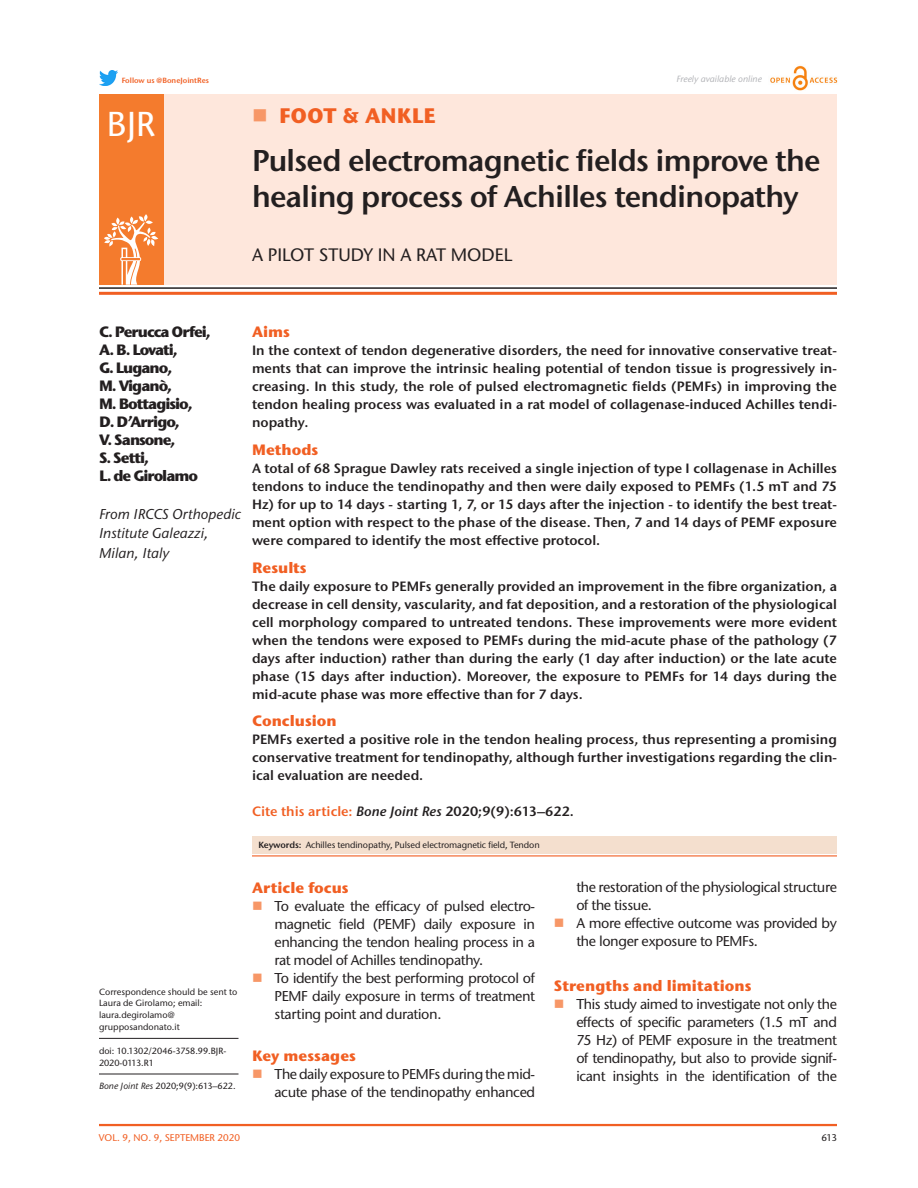
<style>
.page{position:relative;width:918px;height:1188px;background:#fff}
.page>*{position:absolute;margin:0;border:0;box-sizing:border-box;transform-origin:0 0}
.t1{font:500 34.5px "Stone Sans ITC Pro";color:#fff}
.t2{font:600 30px/36px "Stone Sans ITC Pro";letter-spacing:-.025em;color:#231f20}
.t3{font:700 21px "Stone Sans ITC Pro";color:#f15f23}
.t4{font:500 18px "Stone Sans ITC Pro";color:#231f20}
.t5{font:700 15px/18px "Stone Sans ITC Pro";letter-spacing:-.07em;color:#231f20}
.t6{font:700 15px "Stone Sans ITC Pro";color:#f15f23}
.t7{font:500 14.25px/18px "Stone Sans ITC Pro";letter-spacing:-.025em;color:#231f20}
.t8{font:italic 500 14.25px/19.5px "Stone Sans ITC Pro";color:#231f20}
.t9{font:600 13.5px/18px "Stone Sans ITC Pro";color:#231f20;text-align:justify}
.t10{font:500 9.75px "Stone Sans ITC Pro";color:#f15f23}
.t11{font:500 9.75px "Stone Sans ITC Pro";color:#231f20}
.t12{font:500 9px/12px "Stone Sans ITC Pro";color:#231f20}
.t13{font:italic 500 9px "Stone Sans ITC Pro";color:#b2b3b7}
.t14{font:600 7.5px "Stone Sans ITC Pro";color:#f15f23}
.s1{font-style:italic}
.s2{color:#f15f23}
.s3{font-weight:600}
</style>
<div class="page">
<hr style="left:99px;top:1124px;width:738px;height:2px;background:#f15f23">
<img style="left:99px;top:71px;width:18px;height:14px">
<img style="left:770px;top:65px;width:68px;height:26px">
<div style="left:252px;top:836px;width:585px;height:18px;background:#f4dfce"></div>
<hr style="left:99px;top:287px;width:738px;height:2px;background:#231f20">
<hr style="left:99px;top:292px;width:738px;height:3px;background:#f15f23">
<div style="left:99px;top:94px;width:738px;height:191px;background:#fee7dc"></div>
<div style="left:99px;top:94px;width:64px;height:191px;background:#f47b2d"></div>
<svg style="left:104px;top:214px;width:54px;height:71px"></svg>
<hr style="left:99px;top:1038px;width:139px;height:1px;background:#231f20">
<hr style="left:99px;top:1074px;width:139px;height:1px;background:#231f20">
<hr style="left:252px;top:855px;width:585px;height:1px;background:#f15f23">
<p class="t14" style="left:122px;top:75px;width:89px">Follow us @BoneJointRes</p>
<p class="t13" style="left:676px;top:73px;width:87px">Freely available online</p>
<h1 class="t1" style="left:107px;top:103px;width:50px">BJR</h1>
<h3 class="t3" style="left:279px;top:102px;width:158px">Foot &amp; Ankle</h3>
<h2 class="t2" style="left:252px;top:143px;width:570px">Pulsed electromagnetic fields improve the healing process of Achilles tendinopathy</h2>
<h3 class="t4" style="left:252px;top:244px;width:258px">a pilot study in a rat model</h3>
<p class="t5" style="left:99px;top:323px;width:113px">C. Perucca Orfei,<br>A. B. Lovati,<br>G. Lugano,<br>M. Viganò,<br>M. Bottagisio,<br>D. D’Arrigo,<br>V. Sansone,<br>S. Setti,<br>L. de Girolamo</p>
<p class="t8" style="left:99px;top:504px;width:144px">From IRCCS Orthopedic<br>Institute Galeazzi,<br>Milan, Italy</p>
<p class="t12" style="left:99px;top:985px;width:140px">Correspondence should be sent to<br>Laura de Girolamo; email: laura.degirolamo@ grupposandonato.it</p>
<p class="t12" style="left:99px;top:1045px;width:129px">doi: 10.1302/2046-3758.99.BJR-<br>2020-0113.R1</p>
<p class="t12" style="left:99px;top:1080px;width:138px"><span class="s1">Bone Joint Res</span> 2020;9(9):613–622.</p>
<p class="t6" style="left:252px;top:322px;width:39px">Aims</p>
<p class="t9" style="left:252px;top:341px;width:586px">In the context of tendon degenerative disorders, the need for innovative conservative treat&shy;ments that can improve the intrinsic healing potential of tendon tissue is progressively in&shy;creasing. In this study, the role of pulsed electromagnetic fields (PEMFs) in improving the tendon healing process was evaluated in a rat model of collagenase-induced Achilles tendi&shy;nopathy.</p>
<p class="t6" style="left:252px;top:440px;width:68px">Methods</p>
<p class="t9" style="left:252px;top:459px;width:587px">A total of 68 Sprague Dawley rats received a single injection of type I collagenase in Achilles tendons to induce the tendinopathy and then were daily exposed to PEMFs (1.5 mT and 75<br>Hz) for up to 14 days - starting 1, 7, or 15 days after the injection - to identify the best treat&shy;ment option with respect to the phase of the disease. Then, 7 and 14 days of PEMF exposure were compared to identify the most effective protocol.</p>
<p class="t6" style="left:252px;top:558px;width:56px">Results</p>
<p class="t9" style="left:252px;top:577px;width:587px">The daily exposure to PEMFs generally provided an improvement in the fibre organization, a decrease in cell density, vascularity, and fat deposition, and a restoration of the physiological cell morphology compared to untreated tendons. These improvements were more evident when the tendons were exposed to PEMFs during the mid-acute phase of the pathology (7 days after induction) rather than during the early (1 day after induction) or the late acute phase (15 days after induction). Moreover, the exposure to PEMFs for 14 days during the mid-acute phase was more effective than for 7 days.</p>
<p class="t6" style="left:252px;top:711px;width:86px">Conclusion</p>
<p class="t9" style="left:252px;top:731px;width:587px">PEMFs exerted a positive role in the tendon healing process, thus representing a promising conservative treatment for tendinopathy, although further investigations regarding the clin&shy;ical evaluation are needed.</p>
<p class="t9" style="left:252px;top:803px;width:324px"><span class="s2">Cite this article:</span> <span class="s1">Bone Joint Res</span> 2020;9(9):613–622.</p>
<p class="t12" style="left:258px;top:839px;width:283px"><span class="s3">Keywords:</span> Achilles tendinopathy, Pulsed electromagnetic field, Tendon</p>
<p class="t6" style="left:252px;top:878px;width:98px">Article focus</p>
<p class="t7" style="left:275px;top:897px;width:262px">To evaluate the efficacy of pulsed electro&shy;magnetic field (PEM</p>
<p class="t7" style="left:576px;top:878px;width:262px">the restoration of the physiological structure of the tissue.<br>A more effective outcome was provided by the longer exposure to PEM</p>
<p class="t7" style="left:275px;top:915px;width:262px;text-indent:130px">F) daily exposure in enhancing the tendon healing process in a rat model of Achilles tendinopathy.<br>To identify the best performing protocol of<br>PEM</p>
<p class="t7" style="left:742px;top:932px;width:17px">Fs.</p>
<p class="t6" style="left:554px;top:976px;width:199px">Strengths and limitations</p>
<p class="t7" style="left:576px;top:995px;width:262px;text-align:justify">This study aimed to investigate not only the effects of specific parameters (1.5 mT and 75 Hz) of PEM</p>
<p class="t7" style="left:275px;top:987px;width:262px;text-indent:27px">F daily exposure in terms of treatment starting point and duration.</p>
<p class="t6" style="left:252px;top:1046px;width:105px">Key messages</p>
<p class="t7" style="left:275px;top:1065px;width:137px">The daily exposure to PEM</p>
<p class="t7" style="left:576px;top:1031px;width:262px;text-align:justify;text-indent:89px">F exposure in the treatment of tendinopathy, but also to provide signif&shy;icant insights in the identification of the</p>
<p class="t7" style="left:275px;top:1065px;width:262px;text-align:right">Fs during the mid-<br>acute phase of the tendinopathy enhanced</p>
<p class="t10" style="left:99px;top:1132px;width:142px">VOL. 9, NO. 9, SEPTEMBER 2020</p>
<p class="t11" style="left:821px;top:1132px;width:17px">613</p>
</div>
